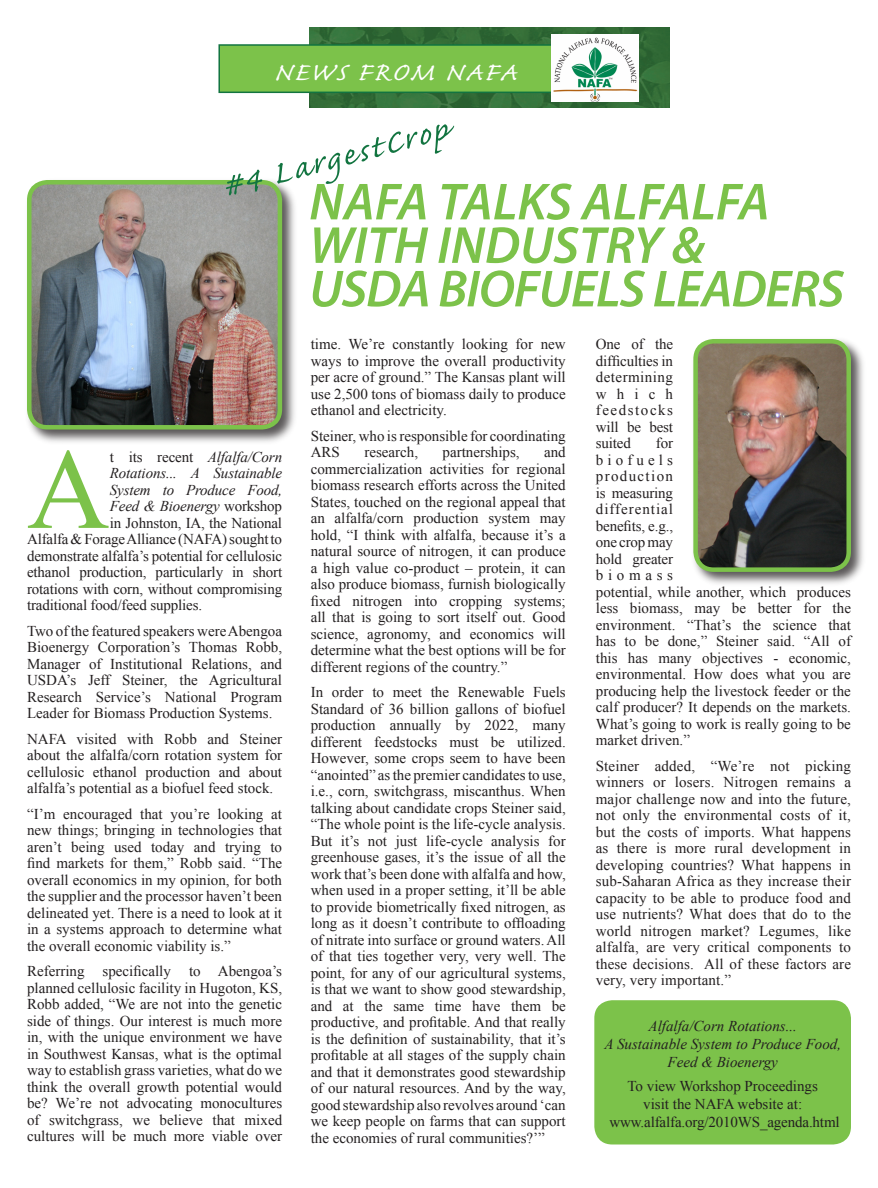
<style>
.page{position:relative;width:878px;height:1188px;background:#fff}
.page>*{position:absolute;margin:0;border:0;box-sizing:border-box;transform-origin:0 0}
.t1{font:114.75px "Times New Roman";color:#7cc24a}
.t2{font:italic 600 52.5px/43.5px "Myriad Pro";color:#7cc24a}
.t3{font:italic 600 52.5px "Myriad Pro";letter-spacing:-.02em;color:#7cc24a}
.t4{font:40.2px "Caflisch Script Pro";color:#127440;scale:1.11 1}
.t5{font:32.4px "Caflisch Script Pro";letter-spacing:.04em;color:#fff;scale:1.11 1}
.t6{font:15px/16.5px "Times New Roman";color:#231f20;text-align:justify}
.t7{font:italic 15px/18px "Times New Roman";letter-spacing:-.01em;color:#231f20;text-align:center}
.s1{font-style:normal}
</style>
<div class="page">
<img style="left:309px;top:27px;width:360px;height:81px">
<div style="left:219px;top:45px;width:334px;height:47px;background:#7cc24a"></div>
<div style="left:218px;top:44px;width:336px;height:49px;border:2px solid #127440"></div>
<div style="left:24px;top:177px;width:274px;height:268px;background:#231f20;opacity:.75"></div>
<img style="left:29px;top:182px;width:251px;height:245px;border-radius:18px">
<div style="left:27px;top:180px;width:255px;height:250px;border:4px solid #7cc24a;border-radius:18px"></div>
<div style="left:690px;top:336px;width:177px;height:251px;background:#231f20;opacity:.75"></div>
<img style="left:695px;top:341px;width:153px;height:228px;border-radius:18px">
<div style="left:693px;top:339px;width:157px;height:233px;border:4px solid #7cc24a;border-radius:18px"></div>
<img style="left:551px;top:34px;width:87px;height:68px">
<div style="left:594px;top:1000px;width:256px;height:144px;background:#7cc24a;border-radius:18px"></div>
<p class="t5" style="left:274px;top:55px;width:220px">NEWS FROM NAFA</p>
<p class="t4" style="left:216px;top:168px;width:212px;rotate:-15deg">#4 LargestCrop</p>
<p class="t2" style="left:309px;top:181px;width:462px">NAFA TALKS ALFALFA<br>WITH INDUSTRY &amp;</p>
<p class="t3" style="left:309px;top:260px;width:536px">USDA BIOFUELS LEADERS</p>
<p class="t1" style="left:27px;top:412px;width:84px">A</p>
<p class="t7" style="left:110px;top:448px;width:174px"><span class="s1">t its recent</span> Alfalfa/Corn</p>
<p class="t7" style="left:110px;top:464px;width:174px">Rotations... A Sustainable</p>
<p class="t7" style="left:110px;top:481px;width:174px">System to Produce Food,</p>
<p class="t7" style="left:110px;top:497px;width:174px">Feed &amp; Bioenergy <span class="s1">workshop</span></p>
<p class="t6" style="left:110px;top:514px;width:174px">in Johnston, IA, the National</p>
<p class="t6" style="left:27px;top:531px;width:256px">Alfalfa &amp; Forage Alliance (NAFA) sought to</p>
<p class="t6" style="left:27px;top:547px;width:257px">demonstrate alfalfa’s potential for cellulosic</p>
<p class="t6" style="left:27px;top:564px;width:257px">ethanol production, particularly in short</p>
<p class="t6" style="left:27px;top:580px;width:257px">rotations with corn, without compromising</p>
<p class="t6" style="left:27px;top:597px;width:177px">traditional food/feed supplies.</p>
<p class="t6" style="left:27px;top:622px;width:257px">Two of the featured speakers were Abengoa Bioenergy Corporation’s Thomas Robb, Manager of Institutional Relations, and USDA’s Jeff Steiner, the Agricultural Research Service’s National Program Leader for Biomass Production Systems.</p>
<p class="t6" style="left:27px;top:730px;width:257px">NAFA visited with Robb and Steiner about the alfalfa/corn rotation system for cellulosic ethanol production and about alfalfa’s potential as a biofuel feed stock.</p>
<p class="t6" style="left:27px;top:805px;width:257px">“I’m encouraged that you’re looking at new things; bringing in technologies that aren’t being used today and trying to find markets for them,” Robb said. “The overall economics in my opinion, for both the supplier and the processor haven’t been delineated yet. There is a need to look at it in a systems approach to determine what the overall economic viability is.”</p>
<p class="t6" style="left:27px;top:963px;width:257px">Referring specifically to Abengoa’s planned cellulosic facility in Hugoton, KS, Robb added, “We are not into the genetic side of things. Our interest is much more in, with the unique environment we have in Southwest Kansas, what is the optimal way to establish grass varieties, what do we think the overall growth potential would be? We’re not advocating monocultures of switchgrass, we believe that mixed cultures will be much more viable over</p>
<p class="t6" style="left:310px;top:336px;width:256px">time. We’re constantly looking for new ways to improve the overall productivity per acre of ground.” The Kansas plant will use 2,500 tons of biomass daily to produce ethanol and electricity.</p>
<p class="t6" style="left:310px;top:427px;width:257px">Steiner, who is responsible for coordinating<br>ARS</p>
<p class="t6" style="left:310px;top:444px;width:257px;text-indent:233px">and commercialization activities for regional biomass research efforts across the United States, touched on the regional appeal that an alfalfa/corn production system may hold, “I think with alfalfa, because it’s a natural source of nitrogen, it can produce a high value co-product – protein, it can also produce biomass, furnish biologically fixed nitrogen into cropping systems; all that is going to sort itself out. Good science, agronomy, and economics will determine what the best options will be for different regions of the country.”</p>
<p class="t6" style="left:310px;top:684px;width:257px">In order to meet the Renewable Fuels Standard of 36 billion gallons of biofuel production annually by 2022, many different feedstocks must be utilized.<br>However, some crops seem to have been “anointed” as the premier candidates to use, i.e., corn, switchgrass, miscanthus. When talking about candidate crops Steiner said, “The whole point is the life-cycle analysis.<br>But it’s not just life-cycle analysis for greenhouse gases, it’s the issue of all the work that’s been done with alfalfa and how, when used in a proper setting, it’ll be able to provide biometrically fixed nitrogen, as long as it doesn’t contribute to offloading of nitrate into surface or ground waters. All of that ties together very, very well. The point, for any of our agricultural systems, is that we want to show good stewardship, and at the same time have them be productive, and profitable. And that really is the definition of sustainability, that it’s profitable at all stages of the supply chain and that it demonstrates good stewardship of our natural resources. And by the way, good stewardship also revolves around ‘can we keep people on farms that can support the economies of rural communities?’”</p>
<p class="t6" style="left:364px;top:444px;width:55px">research,</p>
<p class="t6" style="left:442px;top:444px;width:79px">partnerships,</p>
<p class="t6" style="left:596px;top:336px;width:79px">One of the difficulties in determining which feedstocks will be best suited</p>
<p class="t6" style="left:596px;top:435px;width:257px;text-align:left;text-indent:60px">for<br>biofuels<br>production<br>is measuring<br>differential<br>benefits, e.g.,<br>one crop may<br>hold greater<br>biomass<br>potential, while another, which produces less biomass, may be better for the environment. “That’s the science that has to be done,” Steiner said. “All of this has many objectives - economic, environmental. How does what you are producing help the livestock feeder or the calf producer? It depends on the markets.<br>What’s going to work is really going to be market driven.”</p>
<p class="t6" style="left:596px;top:757px;width:257px">Steiner added, “We’re not picking winners or losers. Nitrogen remains a major challenge now and into the future, not only the environmental costs of it, but the costs of imports. What happens as there is more rural development in developing countries? What happens in sub-Saharan Africa as they increase their capacity to be able to produce food and use nutrients? What does that do to the world nitrogen market? Legumes, like alfalfa, are very critical components to these decisions. All of these factors are very, very important.”</p>
<p class="t7" style="left:648px;top:1016px;width:150px">Alfalfa/Corn Rotations...</p>
<p class="t7" style="left:604px;top:1034px;width:238px">A Sustainable System to Produce Food,<br>Feed &amp; Bioenergy</p>
<p class="t6" style="left:627px;top:1077px;width:192px">To view Workshop Proceedings</p>
<p class="t6" style="left:643px;top:1095px;width:160px">visit the NAFA website at:</p>
<p class="t6" style="left:609px;top:1113px;width:232px">www.alfalfa.org/2010WS_agenda.html</p>
</div>
